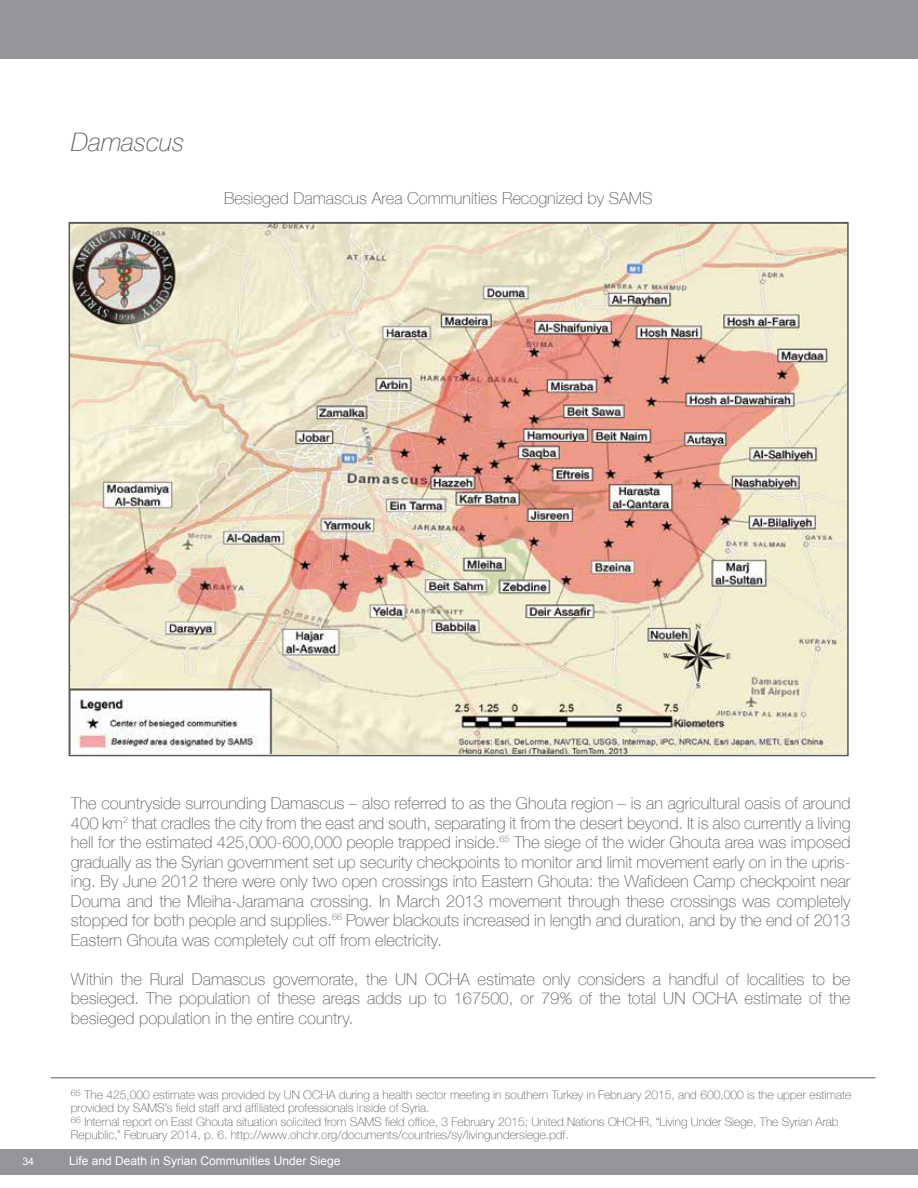
<style>
.page{position:relative;width:918px;height:1188px;background:#fff}
.page>*{position:absolute;margin:0;border:0;box-sizing:border-box;transform-origin:0 0}
.t1{font:italic 100 25.5px "Helvetica Neue";color:#58595b}
.t2{font:100 16.5px/19.5px "Helvetica Neue";color:#58595b;text-align:justify}
.t3{font:100 12px/13.5px "Helvetica Neue";color:#58595b}
.t4{font:12px "Arial";color:#fff}
.t5{font:10.5px "Arial";color:#fff}
</style>
<div class="page">
<div style="left:0;top:1149px;width:918px;height:26px;background:#939598"></div>
<div style="left:0;top:0;width:918px;height:59px;background:#939598"></div>
<img style="left:72px;top:225px;width:774px;height:528px">
<hr style="left:51px;top:1078px;width:825px;height:1px;background:#58595b">
<h1 class="t1" style="left:71px;top:123px;width:115px">Damascus</h1>
<p class="t2" style="left:224px;top:188px;width:430px">Besieged Damascus Area Communities Recognized by SAMS</p>
<p class="t2" style="left:71px;top:793px;width:781px">The countryside surrounding Damascus – also referred to as the Ghouta region – is an agricultural oasis of around 400 km<sup>2</sup> that cradles the city from the east and south, separating it from the desert beyond. It is also currently a living hell for the estimated 425,000-600,000 people trapped inside.<sup>65</sup> The siege of the wider Ghouta area was imposed gradually as the Syrian government set up security checkpoints to monitor and limit movement early on in the upris&shy;ing. By June 2012 there were only two open crossings into Eastern Ghouta: the Wafideen Camp checkpoint near Douma and the Mleiha-Jaramana crossing. In March 2013 movement through these crossings was completely stopped for both people and supplies.<sup>66</sup> Power blackouts increased in length and duration, and by the end of 2013<br>Eastern Ghouta was completely cut off from electricity.</p>
<p class="t2" style="left:71px;top:969px;width:781px">Within the Rural Damascus governorate, the UN OCHA estimate only considers a handful of localities to be besieged. The population of these areas adds up to 167500, or 79% of the total UN OCHA estimate of the besieged population in the entire country.</p>
<p class="t2" style="left:347px;top:988px;width:6px">,</p>
<p class="t3" style="left:71px;top:1087px;width:782px"><sup>65</sup> The 425,000 estimate was provided by UN OCHA during a health sector meeting in southern Turkey in February 2015, and 600,000 is the upper estimate provided by SAMS’s field staff and affiliated professionals inside of Syria.<br><sup>66</sup> Internal report on East Ghouta situation solicited from SAMS field office, 3 February 2015; United Nations OHCHR, “Living Under Siege, The Syrian Arab Republic,” February 2014, p. 6. http://www.ohchr.org/documents/countries/sy/livingundersiege.pdf.</p>
<p class="t5" style="left:22px;top:1154px;width:13px">34</p>
<p class="t4" style="left:69px;top:1153px;width:273px">Life and Death in Syrian Communities Under Siege</p>
</div>
